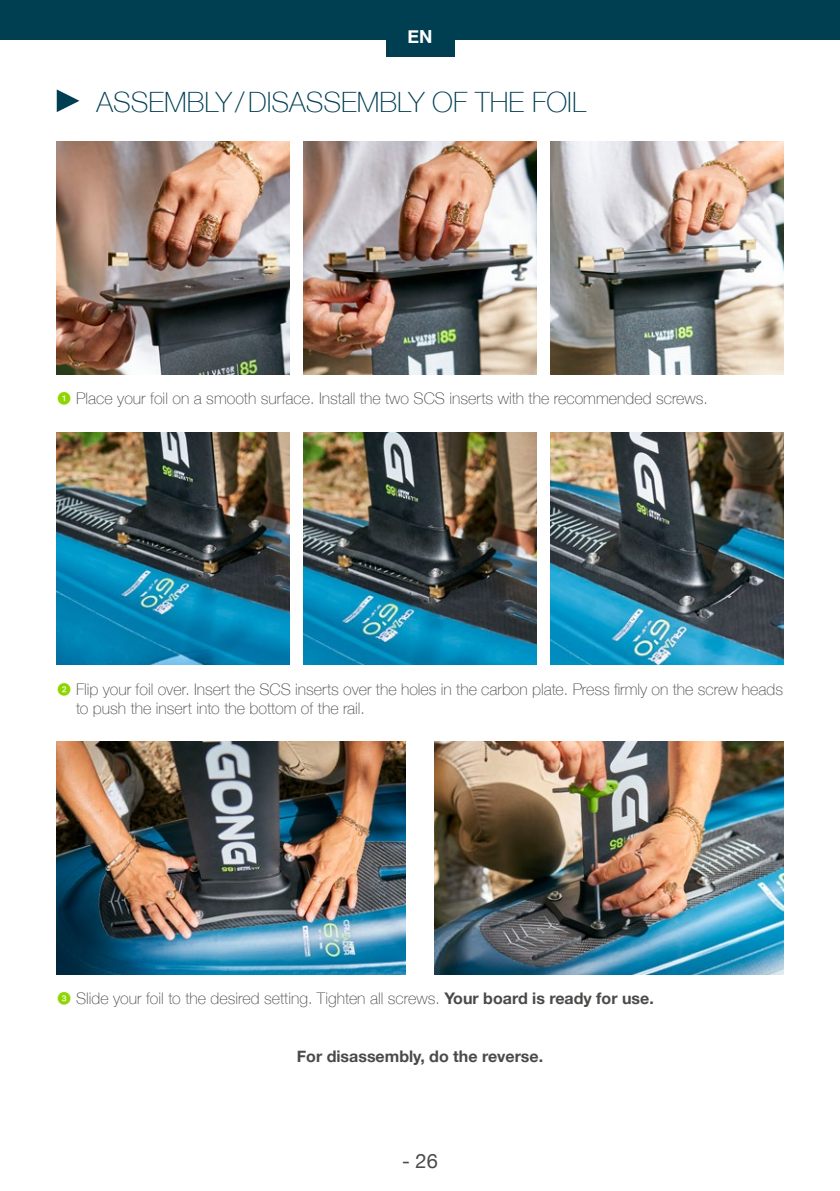
<style>
.page{position:relative;width:840px;height:1191px;background:#fff}
.page>*{position:absolute;margin:0;border:0;box-sizing:border-box;transform-origin:0 0}
.t1{font:100 28px "Helvetica Neue";color:#003e52}
.t2{font:20px "Helvetica Neue";color:#4a4a49}
.t3{font:700 18px "Helvetica Neue";color:#fff}
.t4{font:100 16px/19.2px "Helvetica Neue";color:#4a4a49}
.t5{font:700 16px "Helvetica Neue";color:#4a4a49}
.s1{font-family:"SF Pro";font-weight:400;color:#8fd500}
.s2{font-weight:700}
</style>
<div class="page">
<hr style="left:839px;top:0;width:1px;height:40px;background:#003e52">
<div style="left:0;top:0;width:839px;height:40px;background:#003e52"></div>
<div style="left:386px;top:0;width:68px;height:57px;background:#003e52"></div>
<svg style="left:57px;top:89px;width:22px;height:23px"></svg>
<img style="left:57px;top:742px;width:348px;height:232px">
<img style="left:434px;top:742px;width:348px;height:232px">
<img style="left:57px;top:142px;width:232px;height:232px">
<img style="left:57px;top:432px;width:232px;height:233px">
<img style="left:303px;top:142px;width:233px;height:232px">
<img style="left:303px;top:432px;width:233px;height:233px">
<img style="left:550px;top:142px;width:232px;height:232px">
<img style="left:550px;top:432px;width:232px;height:233px">
<p class="t3" style="left:407px;top:23px;width:27px">EN</p>
<h1 class="t1" style="left:96px;top:81px;width:491px">ASSEMBLY/DISASSEMBLY OF THE FOIL</h1>
<p class="t4" style="left:57px;top:388px;width:652px"><span class="s1">❶</span> Place your foil on a smooth surface. Install the two SCS inserts with the recommended screws.</p>
<p class="t4" style="left:76px;top:678px;width:708px;text-indent:-19px"><span class="s1">❷</span> Flip your foil over. Insert the SCS inserts over the holes in the carbon plate. Press firmly on the screw heads to push the insert into the bottom of the rail.</p>
<p class="t4" style="left:57px;top:988px;width:598px"><span class="s1">❸</span> Slide your foil to the desired setting. Tighten all screws. <span class="s2">Your board is ready for use.</span></p>
<p class="t5" style="left:296px;top:1043px;width:248px">For disassembly, do the reverse.</p>
<p class="t2" style="left:402px;top:1146px;width:37px">- 26</p>
</div>
